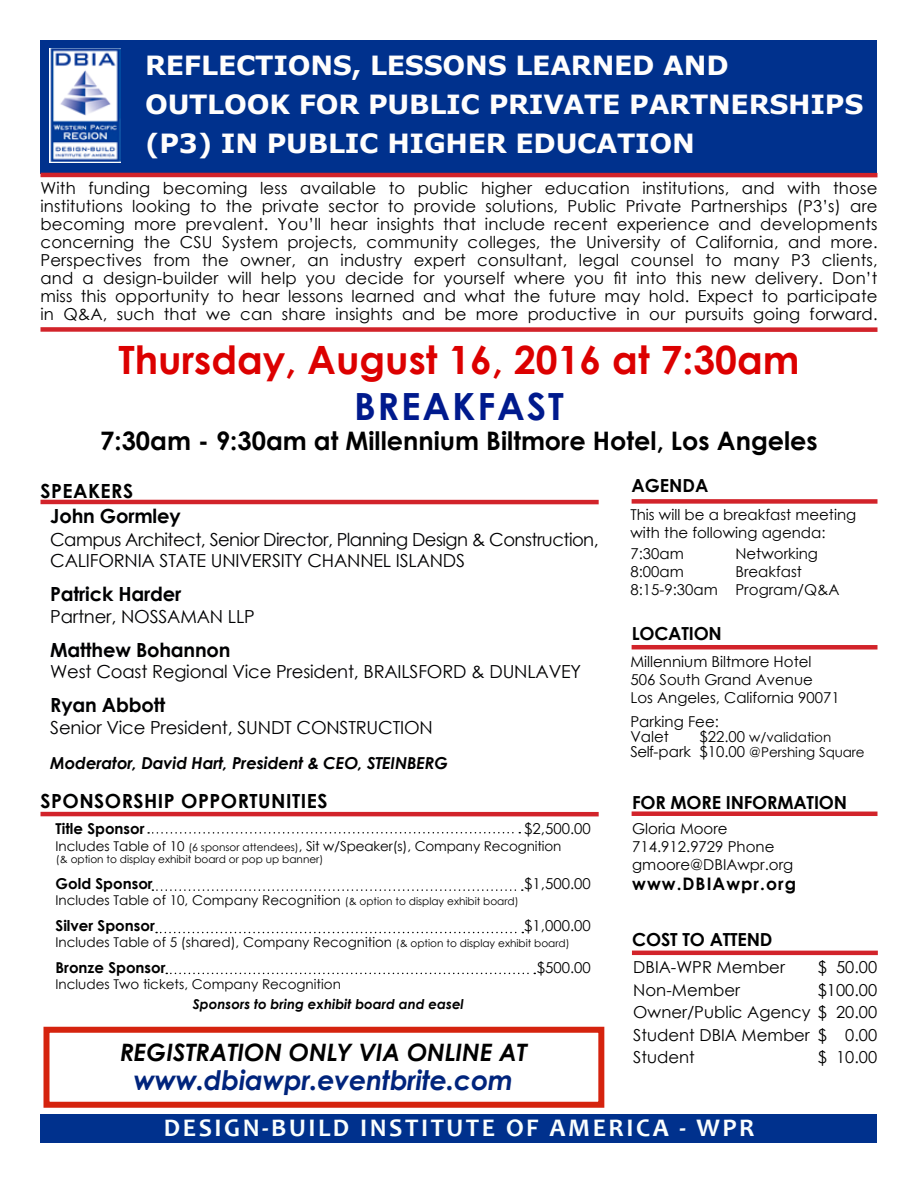
<style>
.page{position:relative;width:918px;height:1188px;background:#fff}
.page>*{position:absolute;margin:0;border:0;box-sizing:border-box;transform-origin:0 0}
.t1{font:700 39px "Century Gothic";color:#dc0000}
.t2{font:700 37.5px "Century Gothic";letter-spacing:.05em;color:#001a8d}
.t3{font:italic 700 27px "Century Gothic";letter-spacing:-.01em;color:#00247c}
.t4{font:700 26.4px/39px "Verdana";letter-spacing:-.01em;color:#fffefd}
.t5{font:700 25.5px "Century Gothic";color:#000}
.t6{font:700 25.5px "Candara";letter-spacing:.1em;color:#fafefd}
.t7{font:italic 700 24px "Century Gothic";color:#000}
.t8{font:700 19.5px "Century Gothic";letter-spacing:-.01em;color:#000102}
.t9{font:700 19.5px "Century Gothic";letter-spacing:.025em;color:#000101}
.t10{font:700 19.5px "Century Gothic";letter-spacing:.025em;color:#000001}
.t11{font:18px "Century Gothic";letter-spacing:-.01em;color:#000102}
.t12{font:18px/21.6px "Century Gothic";letter-spacing:-.03em;color:#000102}
.t13{font:700 18px "Century Gothic";letter-spacing:-.01em;color:#000}
.t14{font:700 17.25px "Century Gothic";letter-spacing:.06em;color:#000}
.t15{font:16.5px/18px "Century Gothic";color:#000;text-align:justify}
.t16{font:italic 700 16.5px "Century Gothic";letter-spacing:-.01em;color:#000102}
.t17{font:15px/18px "Century Gothic";color:#000}
.t18{font:700 15px "Century Gothic";color:#000}
.t19{font:13.5px "Century Gothic";color:#000}
.t20{font:italic 700 13.5px "Century Gothic";color:#000}
.t21{font:10.5px "Century Gothic";color:#000}
.s1{font-size:10.5px}
.s2{font-size:15px}
.s3{font-size:13.5px}
</style>
<div class="page">
<div style="left:40px;top:1114px;width:838px;height:29px;background:#00318d"></div>
<div style="left:40px;top:40px;width:838px;height:134px;background:#00318d"></div>
<img style="left:50px;top:48px;width:71px;height:114px">
<hr style="left:41px;top:500px;width:558px;height:4px;background:#d2232a">
<div style="left:632px;top:499px;width:245px;height:5px;background:#d2232a"></div>
<div style="left:632px;top:645px;width:245px;height:5px;background:#d2232a"></div>
<div style="left:41px;top:327px;width:836px;height:5px;background:#d2232a"></div>
<hr style="left:41px;top:173px;width:836px;height:4px;background:#d2232a">
<div style="left:632px;top:811px;width:245px;height:5px;background:#d2232a"></div>
<hr style="left:41px;top:812px;width:558px;height:4px;background:#d2232a">
<hr style="left:632px;top:951px;width:246px;height:4px;background:#d2232a">
<svg style="left:148px;top:832px;width:372px;height:2px"></svg>
<svg style="left:152px;top:889px;width:371px;height:2px"></svg>
<svg style="left:156px;top:932px;width:367px;height:1px"></svg>
<svg style="left:166px;top:973px;width:369px;height:1px"></svg>
<div style="left:44px;top:1027px;width:560px;height:81px;border:6px solid #d5230e"></div>
<h3 class="t4" style="left:145px;top:46px;width:720px">REFLECTIONS, LESSONS LEARNED AND<br>OUTLOOK FOR PUBLIC PRIVATE PARTNERSHIPS (P3) IN PUBLIC HIGHER EDUCATION</h3>
<p class="t15" style="left:40px;top:179px;width:839px">With funding becoming less available to public higher education institutions, and with those institutions looking to the private sector to provide solutions, Public Private Partnerships (P3’s) are becoming more prevalent. You’ll hear insights that include recent experience and developments concerning the CSU System projects, community colleges, the University of California, and more.<br>Perspectives from the owner, an industry expert consultant, legal counsel to many P3 clients, and a design-builder will help you decide for yourself where you fit into this new delivery. Don’t miss this opportunity to hear lessons learned and what the future may hold. Expect to participate in Q&amp;A, such that we can share insights and be more productive in our pursuits going forward.</p>
<h1 class="t1" style="left:119px;top:330px;width:682px">Thursday, August 16, 2016 at 7:30am</h1>
<h2 class="t2" style="left:354px;top:378px;width:212px">BREAKFAST</h2>
<h3 class="t5" style="left:100px;top:421px;width:719px">7:30am - 9:30am at Millennium Biltmore Hotel, Los Angeles</h3>
<p class="t10" style="left:40px;top:476px;width:94px">SPEAKERS</p>
<p class="t13" style="left:632px;top:472px;width:79px">AGENDA</p>
<p class="t8" style="left:50px;top:501px;width:132px">John Gormley</p>
<p class="t12" style="left:50px;top:528px;width:550px">Campus Architect, Senior Director, Planning Design &amp; Construction,<br>CALIFORNIA STATE UNIVERSITY CHANNEL ISLANDS</p>
<p class="t8" style="left:50px;top:579px;width:133px">Patrick Harder</p>
<p class="t11" style="left:50px;top:604px;width:206px">Partner, NOSSAMAN LLP</p>
<p class="t8" style="left:50px;top:635px;width:182px">Matthew Bohannon</p>
<p class="t11" style="left:50px;top:659px;width:533px">West Coast Regional Vice President, BRAILSFORD &amp; DUNLAVEY</p>
<p class="t8" style="left:50px;top:690px;width:117px">Ryan Abbott</p>
<p class="t11" style="left:50px;top:715px;width:384px">Senior Vice President, SUNDT CONSTRUCTION</p>
<p class="t16" style="left:50px;top:750px;width:399px">Moderator, David Hart, President &amp; CEO, STEINBERG</p>
<p class="t9" style="left:41px;top:786px;width:289px">SPONSORSHIP OPPORTUNITIES</p>
<p class="t18" style="left:56px;top:817px;width:91px">Title Sponsor</p>
<p class="t17" style="left:524px;top:820px;width:68px">$2,500.00</p>
<p class="t19" style="left:56px;top:836px;width:507px">Includes Table of 10 <span class="s1">(6 sponsor attendees)</span>, Sit w/Speaker(s), Company Recognition</p>
<p class="t21" style="left:56px;top:852px;width:269px">(&amp; option to display exhibit board or pop up banner)</p>
<p class="t18" style="left:56px;top:872px;width:99px">Gold Sponsor</p>
<p class="t17" style="left:524px;top:874px;width:68px">$1,500.00</p>
<p class="t19" style="left:56px;top:891px;width:465px">Includes Table of 10, Company Recognition <span class="s1">(&amp; option to display exhibit board)</span></p>
<p class="t18" style="left:56px;top:914px;width:101px">Silver Sponsor</p>
<p class="t17" style="left:524px;top:916px;width:68px">$1,000.00</p>
<p class="t19" style="left:56px;top:933px;width:516px">Includes Table of 5 (shared), Company Recognition <span class="s1">(&amp; option to display exhibit board)</span></p>
<p class="t18" style="left:56px;top:956px;width:112px">Bronze Sponsor</p>
<p class="t17" style="left:537px;top:958px;width:56px">$500.00</p>
<p class="t19" style="left:56px;top:975px;width:287px">Includes Two tickets, Company Recognition</p>
<p class="t20" style="left:193px;top:994px;width:273px">Sponsors to bring exhibit board and easel</p>
<h3 class="t7" style="left:120px;top:1034px;width:409px">REGISTRATION ONLY VIA ONLINE AT</h3>
<h3 class="t3" style="left:134px;top:1060px;width:381px">www.dbiawpr.eventbrite.com</h3>
<p class="t17" style="left:630px;top:505px;width:227px">This will be a breakfast meeting with the following agenda:</p>
<p class="t17" style="left:630px;top:544px;width:55px">7:30am</p>
<p class="t17" style="left:735px;top:544px;width:84px">Networking</p>
<p class="t17" style="left:630px;top:562px;width:55px">8:00am</p>
<p class="t17" style="left:630px;top:562px;width:211px;text-indent:105px">Breakfast<br>8:15-9:30am Program/Q&amp;A</p>
<p class="t13" style="left:632px;top:620px;width:92px">LOCATION</p>
<p class="t17" style="left:630px;top:652px;width:211px">Millennium Biltmore Hotel<br>506 South Grand Avenue<br>Los Angeles, California 90071</p>
<p class="t17" style="left:630px;top:714px;width:90px;line-height:15px">Parking Fee:<br>Valet</p>
<p class="t19" style="left:699px;top:727px;width:133px"><span class="s2">$22.00</span> w/validation</p>
<p class="t17" style="left:630px;top:742px;width:236px">Self-park $10.00 <span class="s3">@Pershing Square</span></p>
<p class="t13" style="left:632px;top:789px;width:217px">FOR MORE INFORMATION</p>
<p class="t17" style="left:632px;top:819px;width:163px">Gloria Moore<br>714.912.9729 Phone gmoore@DBIAwpr.org</p>
<p class="t14" style="left:632px;top:871px;width:165px">www.DBIAwpr.org</p>
<p class="t13" style="left:632px;top:926px;width:142px">COST TO ATTEND</p>
<p class="t15" style="left:633px;top:958px;width:153px">DBIA-WPR Member</p>
<p class="t15" style="left:818px;top:958px;width:61px">$ 50.00</p>
<p class="t15" style="left:633px;top:981px;width:108px">Non-Member</p>
<p class="t15" style="left:633px;top:978px;width:245px;line-height:22.5px;text-indent:185px">$100.00<br>Owner/Public Agency $ 20.00<br>Student DBIA Member $ 0.00<br>Student</p>
<p class="t15" style="left:818px;top:1048px;width:61px">$ 10.00</p>
<h3 class="t6" style="left:164px;top:1112px;width:592px">DESIGN-BUILD INSTITUTE OF AMERICA - WPR</h3>
</div>
